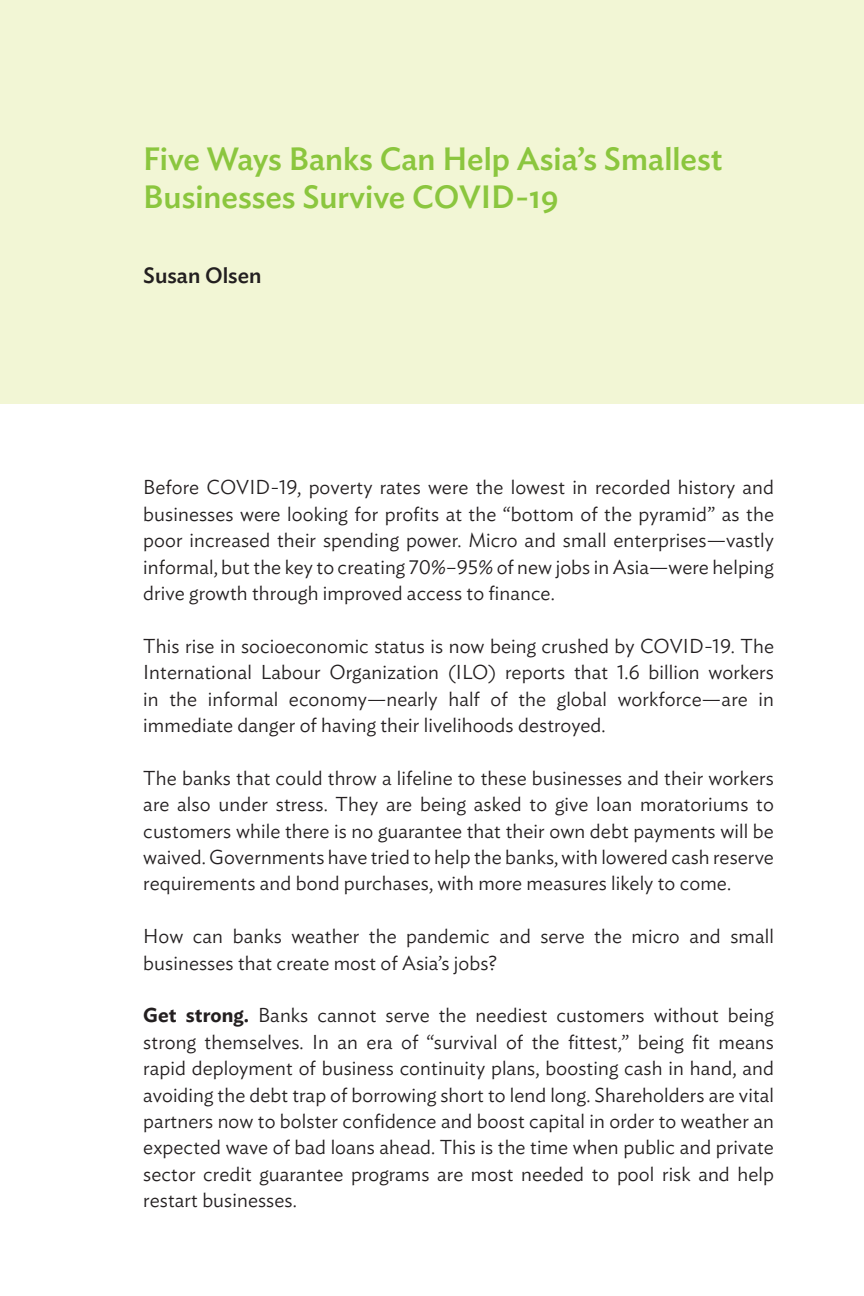
<style>
.page{position:relative;width:864px;height:1296px;background:#fff}
.page>*{position:absolute;margin:0;border:0;box-sizing:border-box;transform-origin:0 0}
.Level_1__chapter_tit{font:500 32px/38.4px "Ideal Sans";color:#8bc63e}
.Authors{font:500 22px "Ideal Sans";color:#231f20}
.Body_text{font:300 20px/26.4px "Ideal Sans";letter-spacing:.005em;color:#231f20;text-align:justify}
.s1{font-weight:600}
</style>
<div class="page">
<div style="left:0;top:0;width:864px;height:404px;background:#f2f6d5"></div>
<p class="Level_1__chapter_tit" style="left:143px;top:137px;width:581px">Five Ways Banks Can Help Asia’s Smallest<br>Businesses Survive COVID-19</p>
<p class="Authors" style="left:143px;top:259px;width:120px">Susan Olsen</p>
<p class="Body_text" style="left:143px;top:473px;width:632px">Before COVID-19, poverty rates were the lowest in recorded history and businesses were looking for profits at the “bottom of the pyramid” as the poor increased their spending power. Micro and small enterprises—vastly informal, but the key to creating 70%–95% of new jobs in Asia—were helping drive growth through improved access to finance.</p>
<p class="Body_text" style="left:143px;top:631px;width:632px">This rise in socioeconomic status is now being crushed by COVID-19. The International Labour Organization (ILO) reports that 1.6 billion workers in the informal economy—nearly half of the global workforce—are in immediate danger of having their livelihoods destroyed.</p>
<p class="Body_text" style="left:143px;top:763px;width:632px">The banks that could throw a lifeline to these businesses and their workers are also under stress. They are being asked to give loan moratoriums to customers while there is no guarantee that their own debt payments will be waived. Governments have tried to help the banks, with lowered cash reserve requirements and bond purchases, with more measures likely to come.</p>
<p class="Body_text" style="left:143px;top:921px;width:632px">How can banks weather the pandemic and serve the micro and small businesses that create most of Asia’s jobs?</p>
<p class="Body_text" style="left:143px;top:1001px;width:632px"><span class="s1">Get strong.</span> Banks cannot serve the neediest customers without being strong themselves. In an era of “survival of the fittest,” being fit means rapid deployment of business continuity plans, boosting cash in hand, and avoiding the debt trap of borrowing short to lend long. Shareholders are vital partners now to bolster confidence and boost capital in order to weather an expected wave of bad loans ahead. This is the time when public and private sector credit guarantee programs are most needed to pool risk and help restart businesses.</p>
</div>
